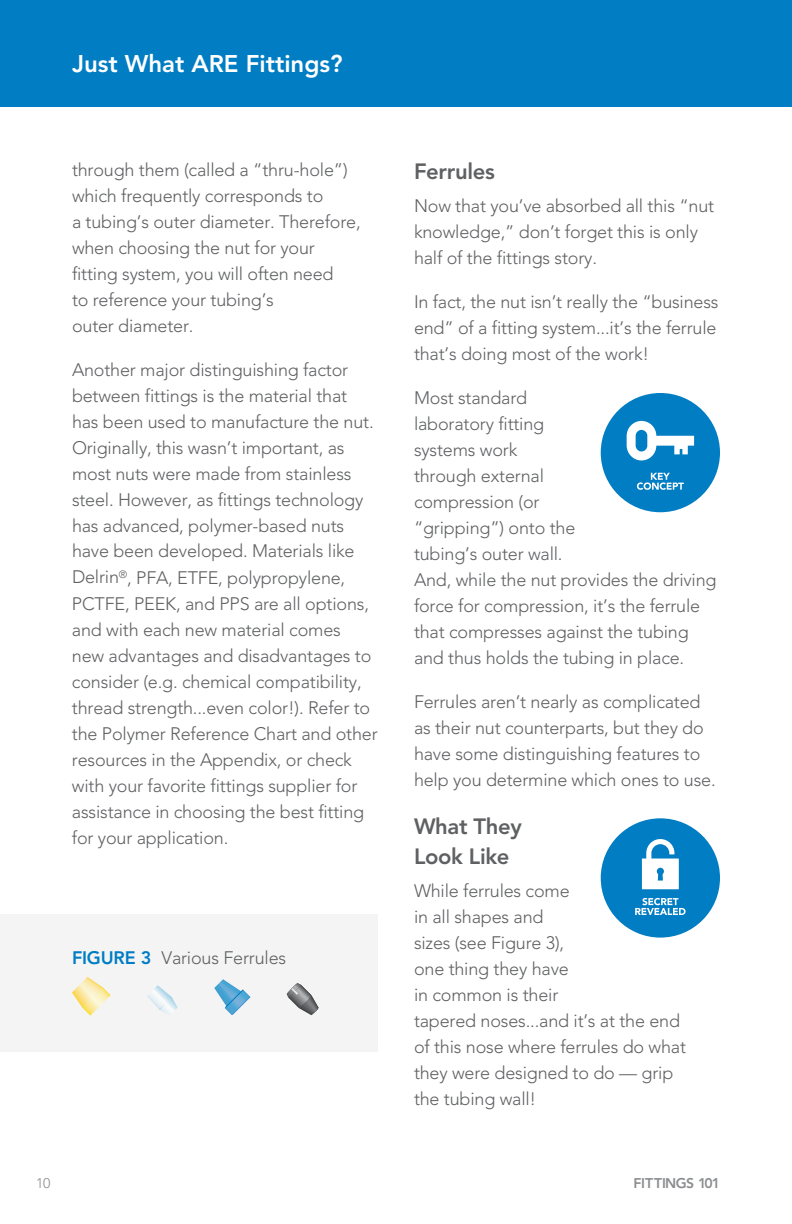
<style>
.page{position:relative;width:792px;height:1224px;background:#fff}
.page>*{position:absolute;margin:0;border:0;box-sizing:border-box;transform-origin:0 0}
.t1{font:800 24px "Avenir LT Std";color:#fff}
.t2{font:800 22px/30px "Avenir LT Std";letter-spacing:-.015em;color:#5f6062}
.t3{font:300 18px/26px "Avenir LT Std";letter-spacing:-.01em;color:#5f6062}
.t4{font:800 14px "Avenir LT Std";letter-spacing:-.04em;color:#8a8c8e}
.t5{font:300 14px "Avenir LT Std";color:#8a8c8e}
.s1{font-weight:800;color:#007dc3}
</style>
<div class="page">
<div style="left:0;top:0;width:792px;height:108px;background:#007dc3"></div>
<div style="left:0;top:107px;width:792px;height:123px;background:#fff"></div>
<div style="left:0;top:914px;width:378px;height:138px;background:#f4f4f4"></div>
<svg style="left:147px;top:985px;width:31px;height:30px"></svg>
<svg style="left:287px;top:983px;width:32px;height:32px"></svg>
<svg style="left:72px;top:977px;width:39px;height:39px"></svg>
<svg style="left:214px;top:979px;width:36px;height:36px"></svg>
<div style="left:601px;top:393px;width:119px;height:119px;background:#007dc3;border-radius:50%"></div>
<svg style="left:637px;top:473px;width:47px;height:17px"></svg>
<svg style="left:627px;top:421px;width:67px;height:40px"></svg>
<div style="left:601px;top:818px;width:119px;height:120px;background:#007dc3;border-radius:50%"></div>
<svg style="left:635px;top:898px;width:51px;height:17px"></svg>
<svg style="left:642px;top:839px;width:37px;height:50px"></svg>
<h1 class="t1" style="left:72px;top:49px;width:272px">Just What ARE Fittings?</h1>
<p class="t3" style="left:72px;top:156px;width:290px">through them (called a “thru-hole”) which frequently corresponds to<br>a tubing’s outer diameter. Therefore, when choosing the nut for your fitting system, you will often need<br>to reference your tubing’s<br>outer diameter.</p>
<p class="t3" style="left:72px;top:356px;width:307px">Another major distinguishing factor between fittings is the material that has been used to manufacture the nut.<br>Originally, this wasn’t important, as most nuts were made from stainless steel. However, as fittings technology has advanced, polymer-based nuts have been developed. Materials like Delrin<sup>®</sup>, PFA, ETFE, polypropylene, PCTFE, PEEK, and PPS are all options, and with each new material comes new advantages and disadvantages to consider (e.g. chemical compatibility, thread strength...even color!). Refer to the Polymer Reference Chart and other resources in the Appendix, or check with your favorite fittings supplier for assistance in choosing the best fitting for your application.</p>
<p class="t3" style="left:72px;top:945px;width:216px"><span class="s1">FIGURE 3</span> Various Ferrules</p>
<p class="t2" style="left:414px;top:156px;width:82px">Ferrules</p>
<p class="t3" style="left:414px;top:193px;width:302px">Now that you’ve absorbed all this “nut knowledge,” don’t forget this is only half of the fittings story.</p>
<p class="t3" style="left:414px;top:289px;width:306px;text-align:justify">In fact, the nut isn’t really the “business end” of a fitting system...it’s the ferrule that’s doing most of the work!</p>
<p class="t3" style="left:414px;top:385px;width:304px">Most standard<br>laboratory fitting<br>systems work<br>through external<br>compression (or<br>“gripping”) onto the<br>tubing’s outer wall.<br>And, while the nut provides the driving force for compression, it’s the ferrule that compresses against the tubing and thus holds the tubing in place.</p>
<p class="t3" style="left:414px;top:689px;width:303px">Ferrules aren’t nearly as complicated as their nut counterparts, but they do have some distinguishing features to help you determine which ones to use.</p>
<p class="t2" style="left:414px;top:811px;width:109px">What They<br>Look Like</p>
<p class="t3" style="left:414px;top:878px;width:274px">While ferrules come<br>in all shapes and<br>sizes (see Figure 3),<br>one thing they have<br>in common is their<br>tapered noses...and it’s at the end of this nose where ferrules do what they were designed to do — grip the tubing wall!</p>
<p class="t5" style="left:36px;top:1175px;width:16px">10</p>
<p class="t4" style="left:634px;top:1175px;width:88px">FITTINGS 101</p>
</div>
